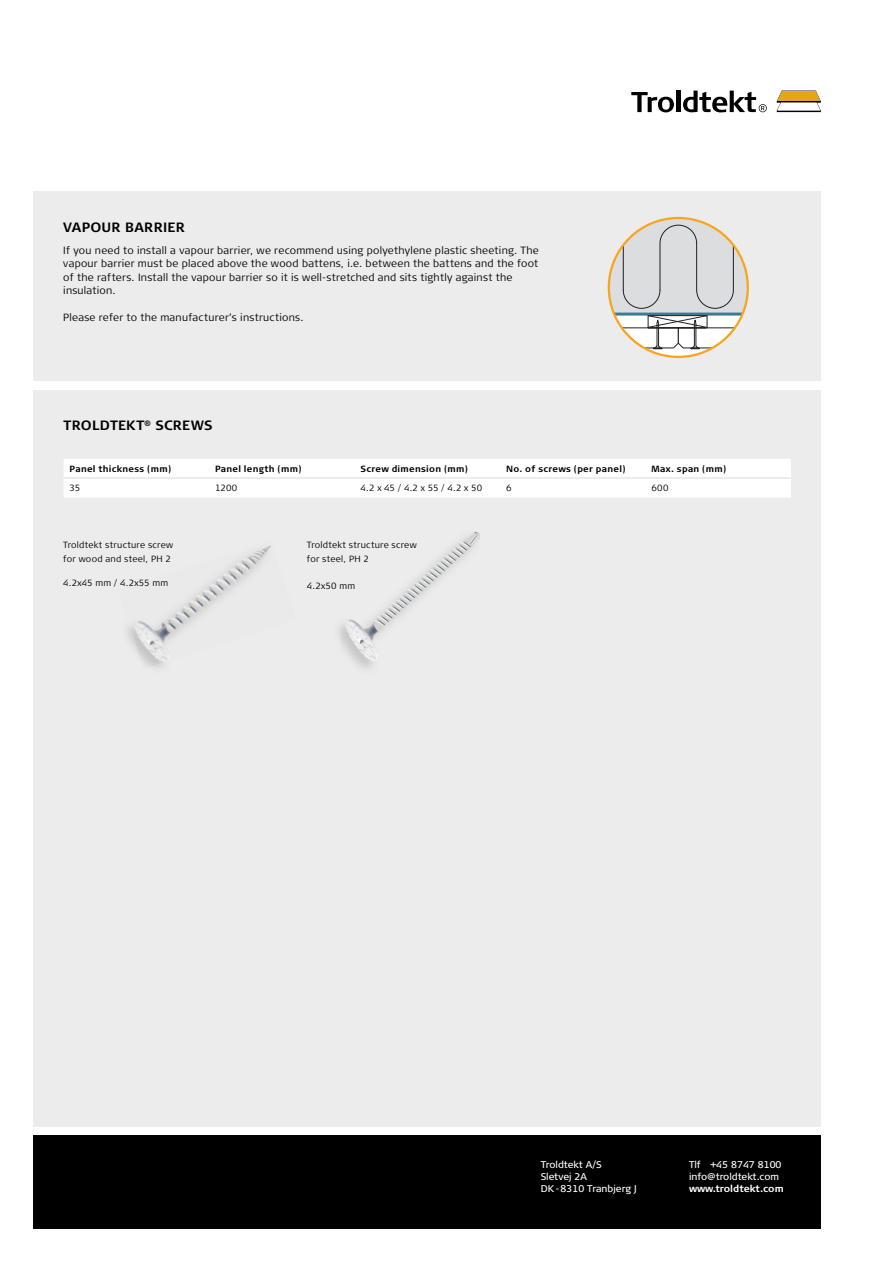
<style>
.page{position:relative;width:893px;height:1263px;background:#fff}
.page>*{position:absolute;margin:0;border:0;box-sizing:border-box;transform-origin:0 0}
.t1{font:700 13.5px "Signa Column";letter-spacing:.015em;color:#000}
.t2{font:300 10.5px/13.5px "Signa Column";letter-spacing:.02em;color:#000}
.t3{font:9.75px/12px "Signa Column";color:#fff}
.t4{font:700 9.75px "Signa Column";color:#fff}
.t5{font:300 9px/13.5px "Signa Column";letter-spacing:.025em;color:#000}
.t6{font:700 9px "Signa Column";letter-spacing:.03em;color:#000}
</style>
<div class="page">
<div style="left:34px;top:1135px;width:786px;height:94px;background:#000"></div>
<div style="left:34px;top:191px;width:786px;height:936px;background:#ececec"></div>
<svg style="left:776px;top:91px;width:44px;height:21px"></svg>
<svg style="left:631px;top:92px;width:43px;height:20px"></svg>
<hr style="left:676px;top:91px;width:4px;height:21px;background:#000">
<svg style="left:683px;top:91px;width:83px;height:21px"></svg>
<svg style="left:610px;top:218px;width:137px;height:131px"></svg>
<hr style="left:696px;top:244px;width:1px;height:46px;background:#231f20">
<hr style="left:648px;top:328px;width:57px;height:1px;background:#231f20">
<hr style="left:614px;top:313px;width:128px;height:3px;background:#3c7b93">
<div style="left:647px;top:315px;width:60px;height:13px;border:1px solid #231f20"></div>
<div style="left:0;top:382px;width:892px;height:8px;background:#fff"></div>
<div style="left:64px;top:459px;width:727px;height:39px;background:#fff"></div>
<hr style="left:64px;top:477px;width:145px;height:2px;background:#ececec">
<hr style="left:209px;top:477px;width:145px;height:2px;background:#ececec">
<hr style="left:354px;top:477px;width:146px;height:2px;background:#ececec">
<hr style="left:500px;top:477px;width:145px;height:2px;background:#ececec">
<hr style="left:645px;top:477px;width:146px;height:2px;background:#ececec">
<img style="left:127px;top:545px;width:144px;height:123px">
<img style="left:340px;top:531px;width:140px;height:137px">
<img style="left:340px;top:541px;width:76px;height:7px">
<img style="left:340px;top:555px;width:28px;height:8px">
<img style="left:340px;top:582px;width:14px;height:7px">
<p class="t1" style="left:63px;top:221px;width:123px">VAPOUR BARRIER</p>
<p class="t2" style="left:63px;top:244px;width:477px">If you need to install a vapour barrier, we recommend using polyethylene plastic sheeting. The vapour barrier must be placed above the wood battens, i.e. between the battens and the foot of the rafters. Install the vapour barrier so it is well-stretched and sits tightly against the insulation.</p>
<p class="t2" style="left:63px;top:312px;width:242px">Please refer to the manufacturer’s instructions.</p>
<p class="t1" style="left:64px;top:420px;width:150px">TROLDTEKT<sup>®</sup> SCREWS</p>
<p class="t6" style="left:70px;top:465px;width:103px">Panel thickness (mm)</p>
<p class="t6" style="left:215px;top:465px;width:88px">Panel length (mm)</p>
<p class="t6" style="left:360px;top:465px;width:109px">Screw dimension (mm)</p>
<p class="t6" style="left:506px;top:465px;width:121px">No. of screws (per panel)</p>
<p class="t6" style="left:651px;top:465px;width:76px">Max. span (mm)</p>
<p class="t5" style="left:70px;top:482px;width:12px">35</p>
<p class="t5" style="left:215px;top:482px;width:24px">1200</p>
<p class="t5" style="left:360px;top:482px;width:123px">4.2 x 45 / 4.2 x 55 / 4.2 x 50</p>
<p class="t5" style="left:506px;top:482px;width:7px">6</p>
<p class="t5" style="left:651px;top:482px;width:19px">600</p>
<p class="t5" style="left:63px;top:539px;width:111px">Troldtekt structure screw for wood and steel, PH 2</p>
<p class="t5" style="left:63px;top:576px;width:106px">4.2x45 mm / 4.2x55 mm</p>
<p class="t5" style="left:307px;top:539px;width:111px">Troldtekt structure screw for steel, PH 2</p>
<p class="t5" style="left:307px;top:579px;width:50px">4.2x50 mm</p>
<p class="t3" style="left:540px;top:1159px;width:97px">Troldtekt A/S<br>Sletvej 2A<br>DK - 8310 Tranbjerg J</p>
<p class="t3" style="left:689px;top:1159px;width:94px">Tlf +45 8747 8100 info@troldtekt.com</p>
<p class="t4" style="left:689px;top:1184px;width:96px">www.troldtekt.com</p>
</div>
